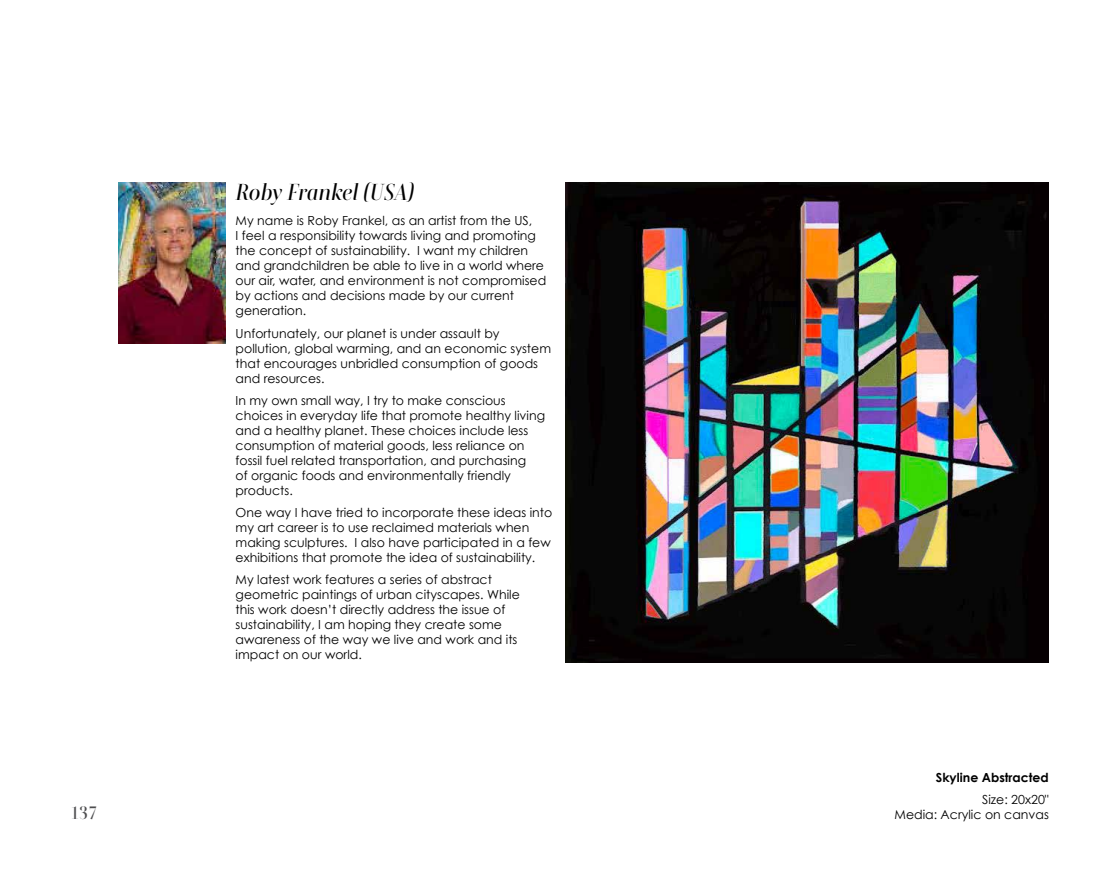
<style>
.page{position:relative;width:1102px;height:872px;background:#fff}
.page>*{position:absolute;margin:0;border:0;box-sizing:border-box;transform-origin:0 0}
.t1{font:italic 500 22.5px "Rion";letter-spacing:-.015em;color:#000}
.t2{font:500 17.5px "Rion";color:#4d4d4f}
.t3{font:12.5px/15px "Century Gothic";color:#000}
.t4{font:700 12.5px "Century Gothic";color:#000}
</style>
<div class="page">
<img style="left:565px;top:183px;width:484px;height:479px">
<img style="left:118px;top:182px;width:107px;height:161px">
<h2 class="t2" style="left:71px;top:802px;width:28px">137</h2>
<h1 class="t1" style="left:236px;top:178px;width:180px">Roby Frankel (USA)</h1>
<p class="t3" style="left:236px;top:213px;width:312px">My name is Roby Frankel, as an artist from the US,<br>I feel a responsibility towards living and promoting the concept of sustainability. I want my children and grandchildren be able to live in a world where our air, water, and environment is not compromised by actions and decisions made by our current generation.</p>
<p class="t3" style="left:236px;top:325px;width:317px">Unfortunately, our planet is under assault by pollution, global warming, and an economic system that encourages unbridled consumption of goods and resources.</p>
<p class="t3" style="left:236px;top:392px;width:311px">In my own small way, I try to make conscious choices in everyday life that promote healthy living and a healthy planet. These choices include less consumption of material goods, less reliance on fossil fuel related transportation, and purchasing<br>of organic foods and environmentally friendly products.</p>
<p class="t3" style="left:236px;top:504px;width:318px">One way I have tried to incorporate these ideas into my art career is to use reclaimed materials when making sculptures. I also have participated in a few exhibitions that promote the idea of sustainability.</p>
<p class="t3" style="left:236px;top:571px;width:286px">My latest work features a series of abstract geometric paintings of urban cityscapes. While this work doesn’t directly address the issue of sustainability, I am hoping they create some awareness of the way we live and work and its impact on our world.</p>
<p class="t4" style="left:936px;top:767px;width:114px">Skyline Abstracted</p>
<p class="t3" style="left:894px;top:791px;width:156px;text-align:right">Size: 20x20"<br>Media: Acrylic on canvas</p>
</div>
